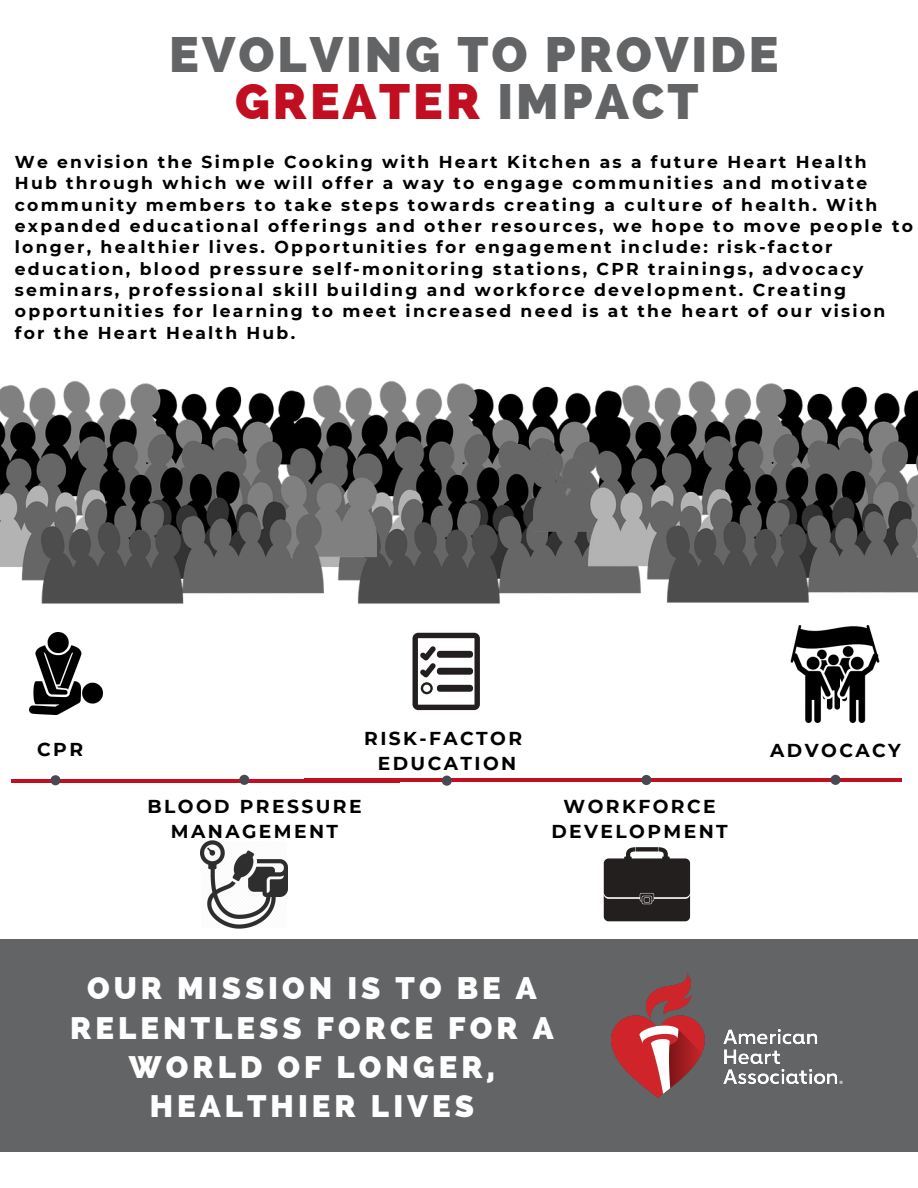
<style>
.page{position:relative;width:918px;height:1188px;background:#fff}
.page>*{position:absolute;margin:0;border:0;box-sizing:border-box;transform-origin:0 0}
.t1{font:800 49.8px "Raleway";letter-spacing:.06em;color:#636466}
.t2{font:800 49.8px "Raleway";letter-spacing:.06em;color:#c10e21}
.t3{font:800 31.2px "Raleway";letter-spacing:.13em;color:#fff}
.t4{font:700 18.75px "Montserrat";letter-spacing:.13em;color:#000}
.t5{font:700 17.1px/21.3px "Montserrat";letter-spacing:.13em;color:#000}
.s1{color:#636466}
</style>
<div class="page">
<hr style="left:304px;top:779px;width:389px;height:3px;background:#c10e21">
<hr style="left:11px;top:779px;width:389px;height:3px;background:#c10e21">
<div style="left:0;top:940px;width:918px;height:211px;background:#636466"></div>
<img style="left:611px;top:973px;width:232px;height:125px">
<div style="left:50px;top:775px;width:11px;height:10px;background:#494953;border-radius:50%"></div>
<hr style="left:514px;top:779px;width:388px;height:3px;background:#c10e21">
<div style="left:830px;top:775px;width:11px;height:10px;background:#494953;border-radius:50%"></div>
<div style="left:442px;top:776px;width:10px;height:10px;background:#494953;border-radius:50%"></div>
<div style="left:239px;top:775px;width:10px;height:10px;background:#494953;border-radius:50%"></div>
<div style="left:641px;top:775px;width:10px;height:10px;background:#494953;border-radius:50%"></div>
<img style="left:377px;top:381px;width:157px;height:223px">
<img style="left:534px;top:381px;width:384px;height:222px">
<img style="left:0;top:381px;width:377px;height:223px">
<img style="left:30px;top:633px;width:73px;height:82px">
<img style="left:200px;top:840px;width:88px;height:88px">
<svg style="left:413px;top:633px;width:67px;height:77px"></svg>
<img style="left:790px;top:626px;width:90px;height:97px">
<svg style="left:604px;top:847px;width:86px;height:74px;background:#433f3f"></svg>
<p class="t1" style="left:169px;top:25px;width:611px">EVOLVING TO PROVIDE</p>
<p class="t2" style="left:235px;top:72px;width:465px">GREATER <span class="s1">IMPACT</span></p>
<p class="t5" style="left:15px;top:151px;width:900px">We envision the Simple Cooking with Heart Kitchen as a future Heart Health<br>Hub through which we will offer a way to engage communities and motivate community members to take steps towards creating a culture of health. With expanded educational offerings and other resources, we hope to move people to longer, healthier lives. Opportunities for engagement include: risk-factor education, blood pressure self-monitoring stations, CPR trainings, advocacy seminars, professional skill building and workforce development. Creating opportunities for learning to meet increased need is at the heart of our vision for the Heart Health Hub.</p>
<p class="t4" style="left:37px;top:738px;width:47px">CPR</p>
<p class="t4" style="left:364px;top:727px;width:159px">RISK-FACTOR</p>
<p class="t4" style="left:378px;top:751px;width:140px">EDUCATION</p>
<p class="t4" style="left:147px;top:795px;width:216px">BLOOD PRESSURE</p>
<p class="t4" style="left:171px;top:819px;width:169px">MANAGEMENT</p>
<p class="t4" style="left:564px;top:795px;width:154px">WORKFORCE</p>
<p class="t4" style="left:551px;top:820px;width:178px">DEVELOPMENT</p>
<p class="t4" style="left:770px;top:739px;width:132px">ADVOCACY</p>
<p class="t3" style="left:87px;top:970px;width:451px">OUR MISSION IS TO BE A</p>
<p class="t3" style="left:70px;top:1009px;width:485px">RELENTLESS FORCE FOR A</p>
<p class="t3" style="left:129px;top:1049px;width:368px">WORLD OF LONGER,</p>
<p class="t3" style="left:150px;top:1088px;width:326px">HEALTHIER LIVES</p>
</div>
